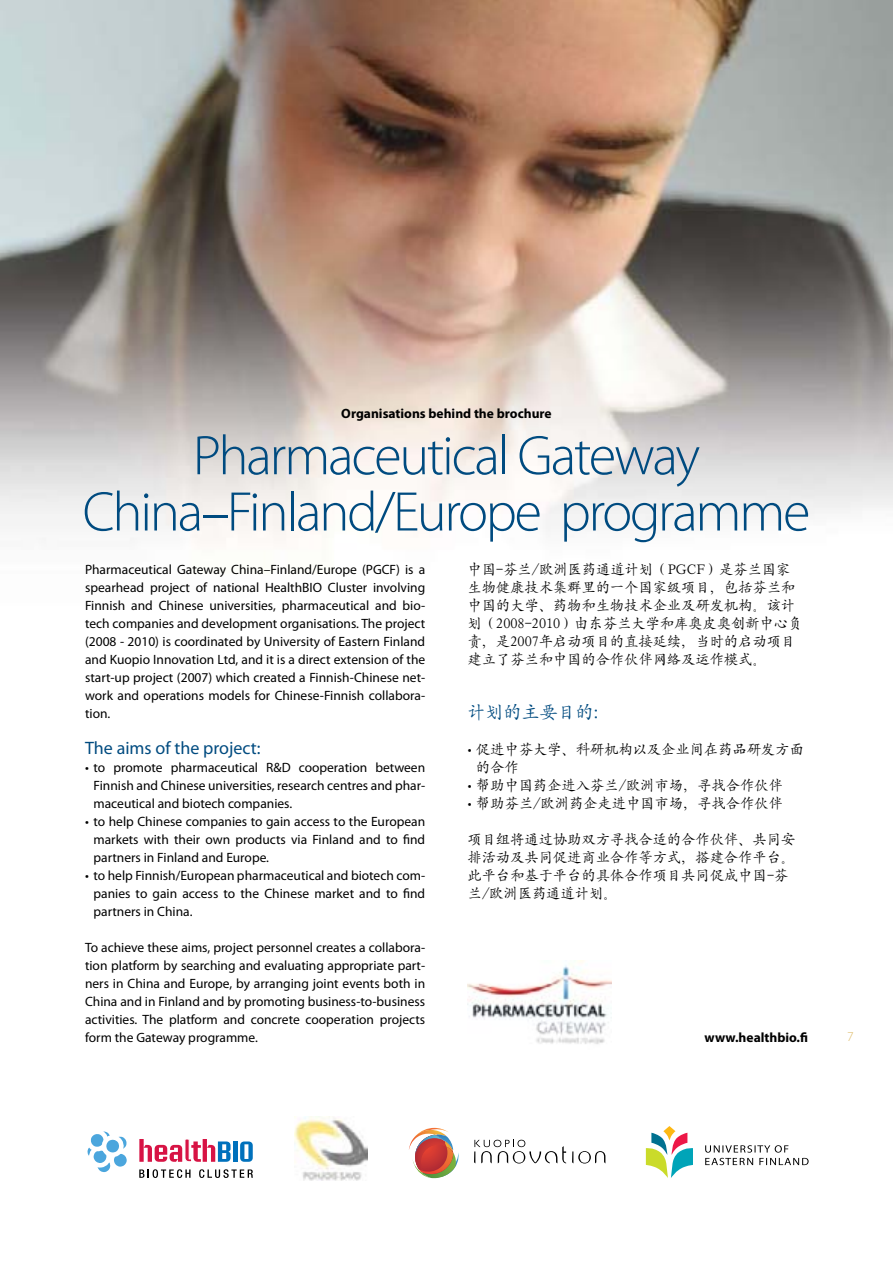
<style>
.page{position:relative;width:893px;height:1263px;background:#fff}
.page>*{position:absolute;margin:0;border:0;box-sizing:border-box;transform-origin:0 0}
.t1{font:300 56.25px/56.2px "Myriad Pro";letter-spacing:-.04em;color:#004b80;text-align:center}
.t2{font:18px "Myriad Pro";color:#004b80}
.t3{font:18px "SIL Kai Reg Jian";color:#004b80}
.t4{font:14.25px/18px "SIL Kai Reg Jian";color:#000}
.t5{font:13.5px/18px "Myriad Pro";color:#000;text-align:justify}
.t6{font:700 13.5px "Myriad Pro";color:#000}
.t7{font:300 13.5px "Myriad Pro";color:#ddb964}
.s1{font-family:"Myriad Pro";font-size:13.5px}
</style>
<div class="page">
<img style="left:0;top:0;width:893px;height:541px">
<svg style="left:705px;top:1145px;width:104px;height:20px"></svg>
<svg style="left:646px;top:1126px;width:47px;height:52px"></svg>
<svg style="left:87px;top:1131px;width:166px;height:47px"></svg>
<svg style="left:409px;top:1128px;width:50px;height:50px"></svg>
<svg style="left:572px;top:1151px;width:33px;height:12px"></svg>
<svg style="left:474px;top:1140px;width:92px;height:23px"></svg>
<img style="left:294px;top:1116px;width:74px;height:65px">
<img style="left:468px;top:960px;width:143px;height:84px">
<p class="t6" style="left:341px;top:405px;width:212px">Organisations behind the brochure</p>
<h1 class="t1" style="left:83px;top:427px;width:729px">Pharmaceutical Gateway<br>China–Finland/Europe programme</h1>
<p class="t5" style="left:85px;top:560px;width:342px">Pharmaceutical Gateway China–Finland/Europe (PGCF) is a spearhead project of national HealthBIO Cluster involving Finnish and Chinese universities, pharmaceutical and bio&shy;tech companies and development organisations. The project (2008 - 2010) is coordinated by University of Eastern Finland and Kuopio Innovation Ltd, and it is a direct extension of the start-up project (2007) which created a Finnish-Chinese net&shy;work and operations models for Chinese-Finnish collabora&shy;tion.</p>
<h2 class="t2" style="left:85px;top:737px;width:177px">The aims of the project:</h2>
<p class="t5" style="left:94px;top:758px;width:333px;text-indent:-9px">• to promote pharmaceutical R&amp;D cooperation between Finnish and Chinese universities, research centres and phar&shy;maceutical and biotech companies.</p>
<p class="t5" style="left:94px;top:812px;width:333px;text-indent:-8px">• to help Chinese companies to gain access to the European markets with their own products via Finland and to find partners in Finland and Europe.</p>
<p class="t5" style="left:94px;top:866px;width:333px;text-indent:-9px">• to help Finnish/European pharmaceutical and biotech com&shy;panies to gain access to the Chinese market and to find partners in China.</p>
<p class="t5" style="left:85px;top:938px;width:342px">To achieve these aims, project personnel creates a collabora&shy;tion platform by searching and evaluating appropriate part&shy;ners in China and Europe, by arranging joint events both in China and in Finland and by promoting business-to-business activities. The platform and concrete cooperation projects form the Gateway programme.</p>
<p class="t4" style="left:468px;top:559px;width:336px">中国-芬兰/欧洲医药通道计划（PGCF）是芬兰国家生物健康技术集群里的一个国家级项目，包括芬兰和中国的大学、药物和生物技术企业及研发机构。该计划（2008-2010）由东芬兰大学和库奥皮奥创新中心负责，是2007年启动项目的直接延续，当时的启动项目建立了芬兰和中国的合作伙伴网络及运作模式。</p>
<h2 class="t3" style="left:468px;top:700px;width:145px">计划的主要目的：</h2>
<p class="t4" style="left:476px;top:739px;width:329px;text-indent:-9px"><span class="s1">•</span> 促进中芬大学、科研机构以及企业间在药品研发方面的合作</p>
<p class="t4" style="left:468px;top:775px;width:317px"><span class="s1">•</span> 帮助中国药企进入芬兰/欧洲市场，寻找合作伙伴</p>
<p class="t4" style="left:468px;top:793px;width:317px"><span class="s1">•</span> 帮助芬兰/欧洲药企走进中国市场，寻找合作伙伴</p>
<p class="t4" style="left:468px;top:829px;width:329px">项目组将通过协助双方寻找合适的合作伙伴、共同安排活动及共同促进商业合作等方式，搭建合作平台。此平台和基于平台的具体合作项目共同促成中国-芬兰/欧洲医药通道计划。</p>
<p class="t6" style="left:704px;top:1029px;width:105px">www.healthbio.fi</p>
<p class="t7" style="left:847px;top:1029px;width:8px">7</p>
</div>
